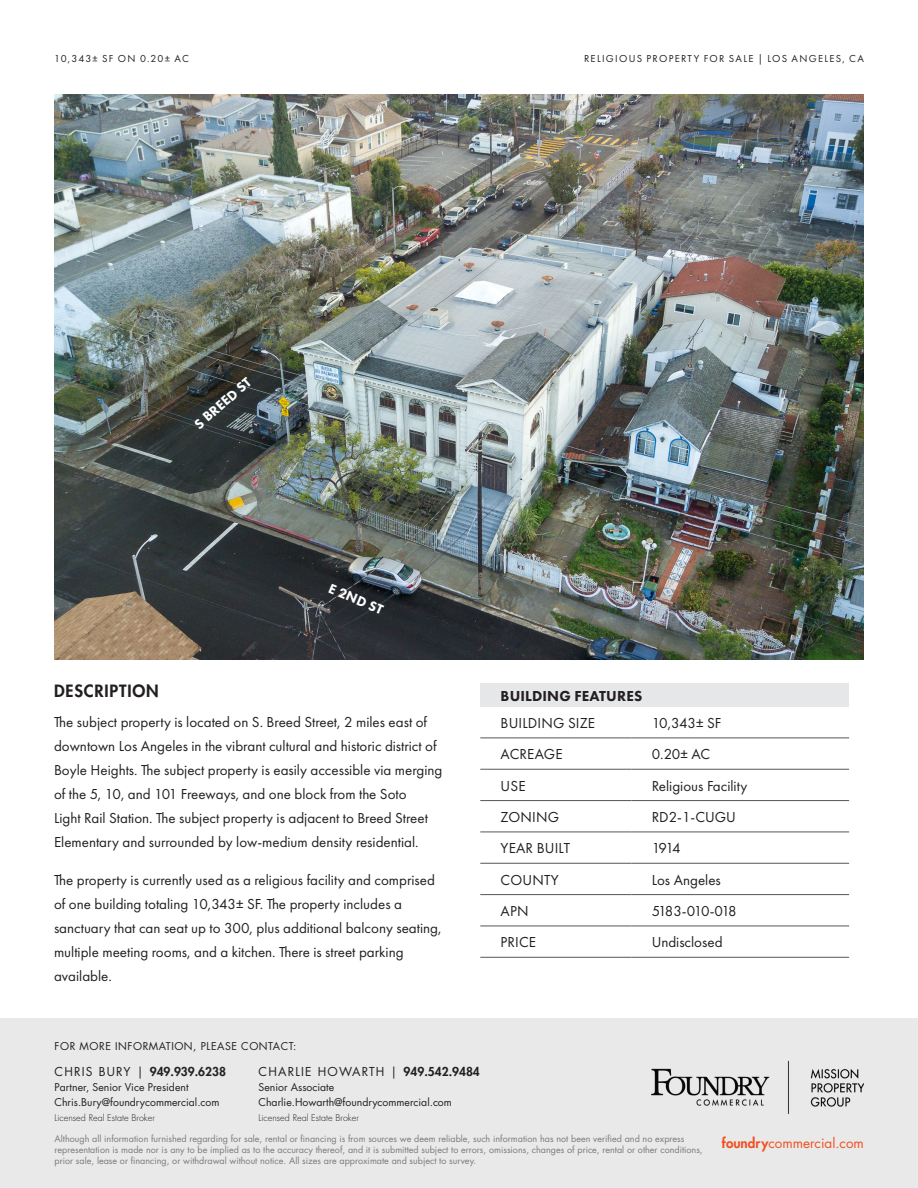
<style>
.page{position:relative;width:918px;height:1188px;background:#fff}
.page>*{position:absolute;margin:0;border:0;box-sizing:border-box;transform-origin:0 0}
.t1{font:800 16.5px "Futura Std";letter-spacing:.05em;color:#231f20}
.t2{font:15px/24px "Futura PT";color:#231f20}
.t3{font:800 15px "Futura PT";letter-spacing:.01em;color:#231f20}
.t4{font:15px "Futura PT";letter-spacing:-.1em;color:#231f20}
.t5{font:800 14.1px "Futura PT";color:#fff}
.t6{font:13.5px "Futura Std";color:#f15122}
.t7{font:12px "Futura Std";letter-spacing:.1em;color:#231f20}
.t8{font:800 12px "Futura Std";color:#231f20}
.t9{font:10.5px/15px "Futura Std";color:#231f20}
.t10{font:10.5px "Futura PT";letter-spacing:.12em;color:#231f20}
.t11{font:10.5px "Futura Std";letter-spacing:.05em;color:#231f20}
.t12{font:10.5px "Futura PT";letter-spacing:.1em;color:#231f20}
.t13{font:9px/10.8px "Futura Std";color:#7b797c}
.t14{font:300 9px "Futura Std";color:#231f20}
.s1{font-weight:400}
.s2{font-weight:800}
</style>
<div class="page">
<div style="left:0;top:1018px;width:918px;height:170px;background:#e9e9e9"></div>
<img style="left:651px;top:1060px;width:213px;height:54px">
<div style="left:480px;top:683px;width:369px;height:24px;background:#e6e7e9"></div>
<svg style="left:480px;top:956px;width:369px;height:1px"></svg>
<hr style="left:480px;top:738px;width:152px;height:1px;background:#555659">
<hr style="left:480px;top:769px;width:152px;height:1px;background:#555659">
<hr style="left:480px;top:800px;width:152px;height:1px;background:#555659">
<hr style="left:632px;top:738px;width:217px;height:1px;background:#555659">
<hr style="left:632px;top:769px;width:217px;height:1px;background:#555659">
<hr style="left:632px;top:800px;width:217px;height:1px;background:#555659">
<hr style="left:480px;top:832px;width:152px;height:1px;background:#555659">
<hr style="left:480px;top:863px;width:152px;height:1px;background:#555659">
<hr style="left:480px;top:894px;width:152px;height:1px;background:#555659">
<hr style="left:480px;top:926px;width:152px;height:1px;background:#555659">
<hr style="left:480px;top:957px;width:152px;height:1px;background:#555659">
<hr style="left:632px;top:832px;width:217px;height:1px;background:#555659">
<hr style="left:632px;top:863px;width:217px;height:1px;background:#555659">
<hr style="left:632px;top:894px;width:217px;height:1px;background:#555659">
<hr style="left:632px;top:926px;width:217px;height:1px;background:#555659">
<hr style="left:632px;top:957px;width:217px;height:1px;background:#555659">
<img style="left:54px;top:94px;width:810px;height:565px">
<p class="t12" style="left:54px;top:52px;width:136px">10,343± SF ON 0.20± AC</p>
<p class="t10" style="left:584px;top:52px;width:281px">RELIGIOUS PROPERTY FOR SALE | LOS ANGELES, CA</p>
<p class="t5" style="left:190px;top:419px;width:72px;rotate:-41deg">S BREED ST</p>
<p class="t5" style="left:333px;top:580px;width:59px;rotate:23deg">E 2ND ST</p>
<p class="t1" style="left:54px;top:680px;width:106px">DESCRIPTION</p>
<p class="t2" style="left:54px;top:710px;width:390px">The subject property is located on S. Breed Street, 2 miles east of downtown Los Angeles in the vibrant cultural and historic district of Boyle Heights. The subject property is easily accessible via merging of the 5, 10, and 101 Freeways, and one block from the Soto<br>Light Rail Station. The subject property is adjacent to Breed Street Elementary and surrounded by low-medium density residential.</p>
<p class="t2" style="left:54px;top:868px;width:389px">The property is currently used as a religious facility and comprised of one building totaling 10,343± SF. The property includes a sanctuary that can seat up to 300, plus additional balcony seating, multiple meeting rooms, and a kitchen. There is street parking available.</p>
<p class="t3" style="left:501px;top:686px;width:143px">BUILDING FEATURES</p>
<p class="t2" style="left:501px;top:711px;width:96px">BUILDING SIZE</p>
<p class="t2" style="left:652px;top:711px;width:71px">10,343± SF</p>
<p class="t2" style="left:501px;top:742px;width:63px">ACREAGE</p>
<p class="t2" style="left:652px;top:742px;width:60px">0.20± AC</p>
<p class="t2" style="left:501px;top:774px;width:26px">USE</p>
<p class="t2" style="left:652px;top:774px;width:97px">Religious Facility</p>
<p class="t2" style="left:501px;top:805px;width:60px">ZONING</p>
<p class="t2" style="left:652px;top:805px;width:86px">RD2-1-CUGU</p>
<p class="t2" style="left:501px;top:836px;width:71px">YEAR BUILT</p>
<p class="t2" style="left:652px;top:836px;width:30px">1914</p>
<p class="t2" style="left:501px;top:868px;width:60px">COUNTY</p>
<p class="t2" style="left:652px;top:868px;width:71px">Los Angeles</p>
<p class="t2" style="left:501px;top:899px;width:29px">APN</p>
<p class="t4" style="left:652px;top:902px;width:87px">5183-010-018</p>
<p class="t2" style="left:501px;top:930px;width:37px">PRICE</p>
<p class="t2" style="left:652px;top:930px;width:72px">Undisclosed</p>
<p class="t11" style="left:55px;top:1039px;width:243px">FOR MORE INFORMATION, PLEASE CONTACT:</p>
<p class="t8" style="left:55px;top:1064px;width:173px"><span class="s1">CHRIS BURY |</span> 949.939.6238</p>
<p class="t9" style="left:55px;top:1080px;width:166px">Partner, Senior Vice President<br>Chris.Bury@foundrycommercial.com</p>
<p class="t14" style="left:55px;top:1113px;width:102px">Licensed Real Estate Broker</p>
<p class="t7" style="left:259px;top:1064px;width:223px">CHARLIE HOWARTH | <span class="s2">949.542.9484</span></p>
<p class="t9" style="left:259px;top:1080px;width:195px">Senior Associate<br>Charlie.Howarth@foundrycommercial.com</p>
<p class="t14" style="left:259px;top:1113px;width:102px">Licensed Real Estate Broker</p>
<p class="t13" style="left:55px;top:1134px;width:650px">Although all information furnished regarding for sale, rental or financing is from sources we deem reliable, such information has not been verified and no express representation is made nor is any to be implied as to the accuracy thereof, and it is submitted subject to errors, omissions, changes of price, rental or other conditions, prior sale, lease or financing, or withdrawal without notice. All sizes are approximate and subject to survey.</p>
<p class="t6" style="left:722px;top:1134px;width:144px"><span class="s2">foundry</span>commercial.com</p>
</div>
